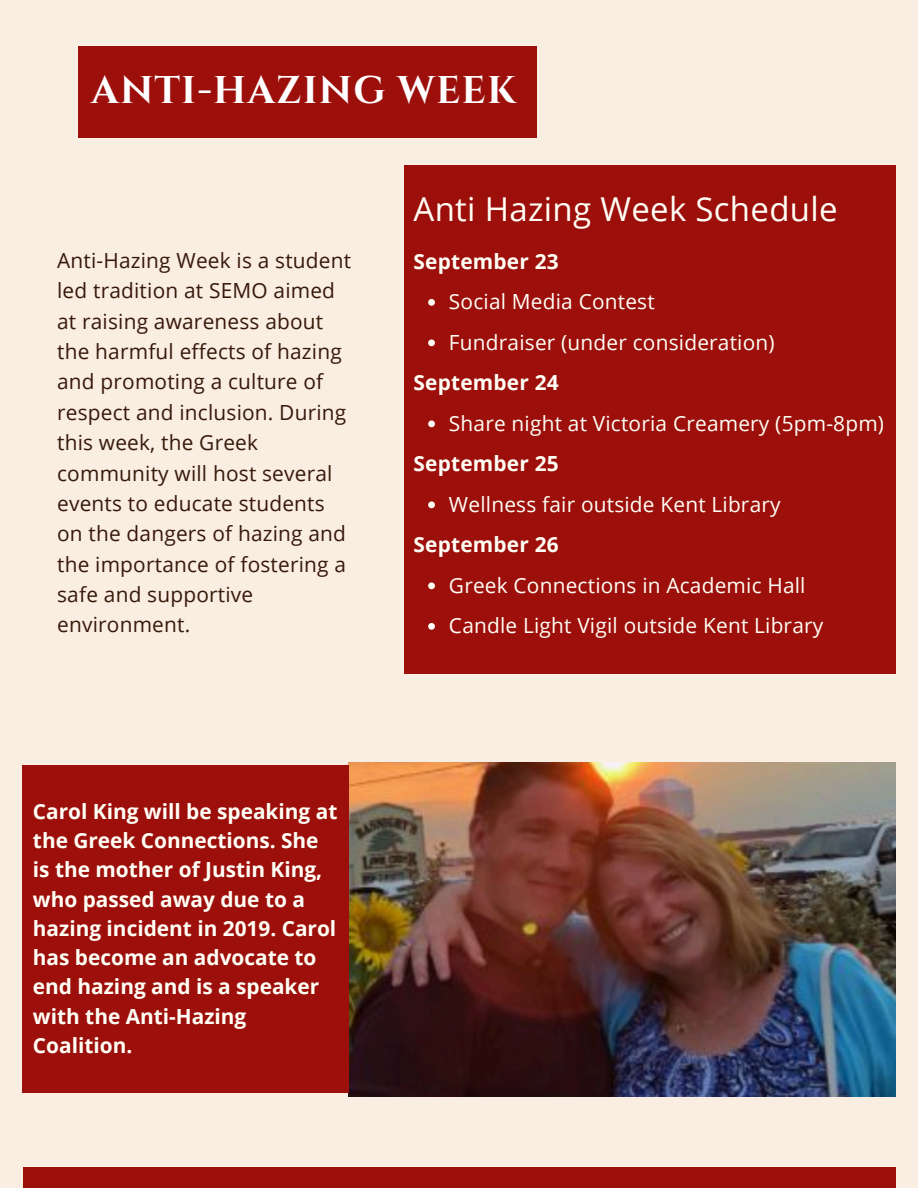
<style>
.page{position:relative;width:918px;height:1188px;background:#faede1}
.page>*{position:absolute;margin:0;border:0;box-sizing:border-box;transform-origin:0 0}
.t1{font:700 38.55px "Cinzel";letter-spacing:.03em;color:#fff}
.t2{font:33px "Open Sans";letter-spacing:.01em;color:#fffff6}
.t3{font:20.85px/30.3px "Open Sans";letter-spacing:.01em;color:#37190b}
.t4{font:700 20.85px/29.2px "Open Sans";color:#fffff6}
.t5{font:20.85px "Open Sans";letter-spacing:.01em;color:#fffff6}
</style>
<div class="page">
<img style="left:349px;top:762px;width:546px;height:334px">
<div style="left:23px;top:1168px;width:873px;height:20px;background:#9d0f0b"></div>
<div style="left:78px;top:46px;width:459px;height:92px;background:#9d0f0b"></div>
<div style="left:23px;top:765px;width:326px;height:328px;background:#9d0f0b"></div>
<div style="left:404px;top:165px;width:491px;height:509px;background:#9d0f0b"></div>
<svg style="left:428px;top:299px;width:7px;height:7px"></svg>
<svg style="left:428px;top:339px;width:7px;height:7px"></svg>
<svg style="left:428px;top:420px;width:7px;height:7px"></svg>
<svg style="left:428px;top:501px;width:7px;height:7px"></svg>
<svg style="left:428px;top:582px;width:7px;height:7px"></svg>
<svg style="left:428px;top:623px;width:7px;height:7px"></svg>
<p class="t1" style="left:91px;top:66px;width:426px">ANTI-HAZING WEEK</p>
<h2 class="t3" style="left:57px;top:245px;width:295px">Anti-Hazing Week is a student led tradition at SEMO aimed at raising awareness about the harmful effects of hazing and promoting a culture of respect and inclusion. During this week, the Greek community will host several events to educate students on the dangers of hazing and the importance of fostering a safe and supportive environment.</h2>
<p class="t2" style="left:414px;top:186px;width:426px">Anti Hazing Week Schedule</p>
<p class="t4" style="left:414px;top:246px;width:147px">September 23</p>
<h3 class="t5" style="left:449px;top:287px;width:207px">Social Media Contest</h3>
<p class="t5" style="left:449px;top:327px;width:327px">Fundraiser (under consideration)</p>
<h3 class="t4" style="left:414px;top:367px;width:147px">September 24</h3>
<p class="t5" style="left:449px;top:408px;width:437px">Share night at Victoria Creamery (5pm-8pm)</p>
<h3 class="t4" style="left:414px;top:448px;width:147px">September 25</h3>
<p class="t5" style="left:449px;top:489px;width:333px">Wellness fair outside Kent Library</p>
<p class="t4" style="left:414px;top:529px;width:147px">September 26</p>
<h3 class="t5" style="left:449px;top:570px;width:358px">Greek Connections in Academic Hall</h3>
<p class="t5" style="left:449px;top:611px;width:376px">Candle Light Vigil outside Kent Library</p>
<p class="t4" style="left:33px;top:796px;width:306px">Carol King will be speaking at the Greek Connections. She is the mother of Justin King, who passed away due to a hazing incident in 2019. Carol has become an advocate to end hazing and is a speaker with the Anti-Hazing<br>Coalition.</p>
</div>
